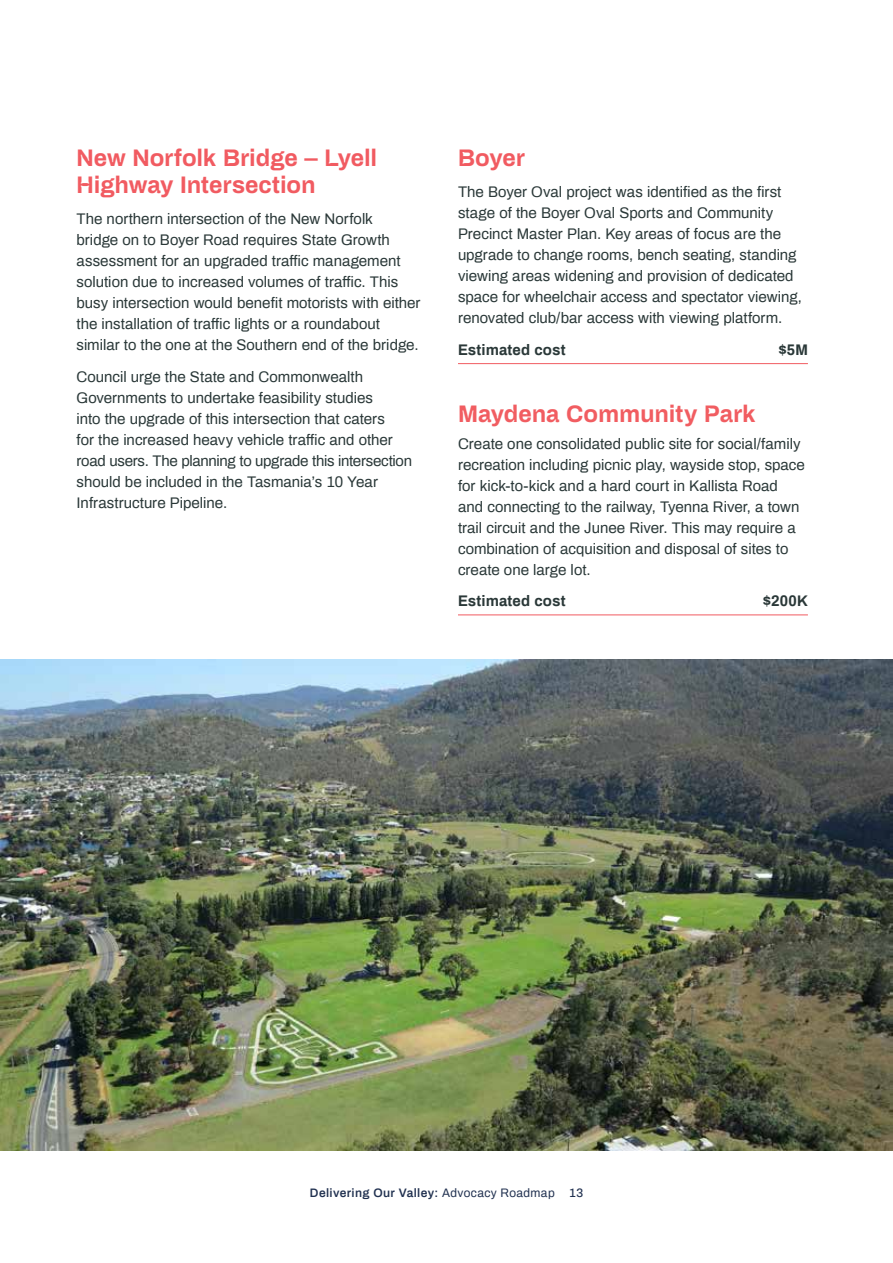
<style>
.page{position:relative;width:893px;height:1263px;background:#fff}
.page>*{position:absolute;margin:0;border:0;box-sizing:border-box;transform-origin:0 0}
.t1{font:700 24px/27px "Derwent Valley 1.3";letter-spacing:-.005em;color:#f15b61}
.t2{font:700 24px "Derwent Valley 1.3";letter-spacing:-.005em;color:#f15d61}
.t3{font:15px/21px "Archivo";color:#2a3838}
.t4{font:700 15px "Archivo";letter-spacing:.005em;color:#2a3838}
.t5{font:600 12px "Archivo";letter-spacing:.03em;color:#213150}
.s1{font-weight:400}
.s2{font-weight:500}
</style>
<div class="page">
<hr style="left:458px;top:363px;width:350px;height:1px;background:#f15b61">
<hr style="left:458px;top:614px;width:350px;height:1px;background:#f15b61">
<img style="left:0;top:659px;width:893px;height:491px">
<h1 class="t1" style="left:77px;top:145px;width:302px">New Norfolk Bridge – Lyell<br>Highway Intersection</h1>
<p class="t3" style="left:77px;top:208px;width:346px">The northern intersection of the New Norfolk<br>bridge on to Boyer Road requires State Growth assessment for an upgraded traffic management solution due to increased volumes of traffic. This busy intersection would benefit motorists with either the installation of traffic lights or a roundabout similar to the one at the Southern end of the bridge.</p>
<p class="t3" style="left:77px;top:365px;width:337px">Council urge the State and Commonwealth Governments to undertake feasibility studies<br>into the upgrade of this intersection that caters<br>for the increased heavy vehicle traffic and other road users. The planning to upgrade this intersection should be included in the Tasmania’s 10 Year Infrastructure Pipeline.</p>
<h1 class="t1" style="left:458px;top:145px;width:69px">Boyer</h1>
<p class="t3" style="left:458px;top:181px;width:346px">The Boyer Oval project was identified as the first stage of the Boyer Oval Sports and Community Precinct Master Plan. Key areas of focus are the upgrade to change rooms, bench seating, standing viewing areas widening and provision of dedicated space for wheelchair access and spectator viewing, renovated club/bar access with viewing platform.</p>
<p class="t4" style="left:458px;top:338px;width:109px">Estimated cost</p>
<p class="t4" style="left:778px;top:338px;width:31px">$5M</p>
<h1 class="t2" style="left:458px;top:400px;width:299px">Maydena Community Park</h1>
<p class="t3" style="left:458px;top:432px;width:348px">Create one consolidated public site for social/family recreation including picnic play, wayside stop, space for kick-to-kick and a hard court in Kallista Road and connecting to the railway, Tyenna River, a town trail circuit and the Junee River. This may require a combination of acquisition and disposal of sites to create one large lot.</p>
<p class="t4" style="left:458px;top:590px;width:109px">Estimated cost</p>
<p class="t4" style="left:763px;top:590px;width:46px">$200K</p>
<p class="t5" style="left:310px;top:1184px;width:275px">Delivering Our Valley: <span class="s1">Advocacy Roadmap</span> <span class="s2">13</span></p>
</div>
